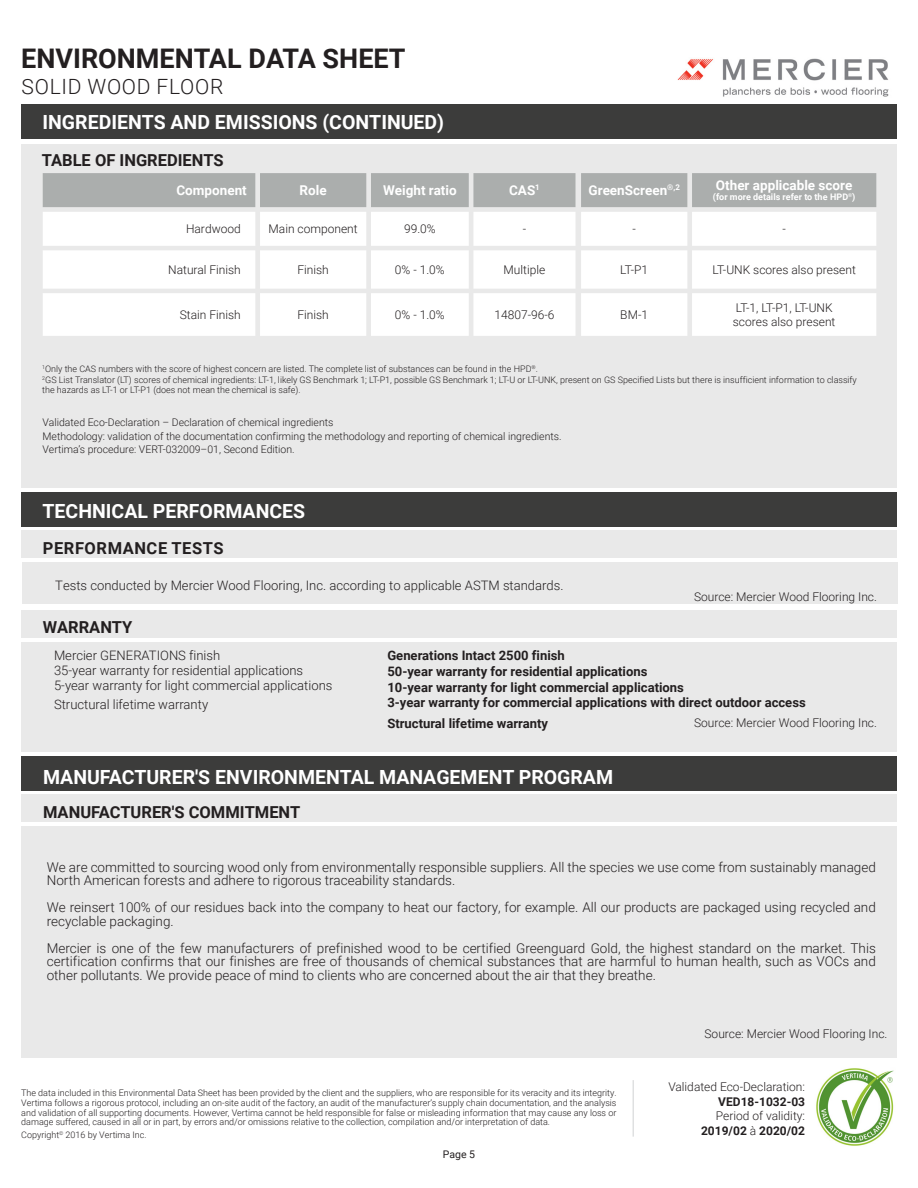
<style>
.page{position:relative;width:918px;height:1188px;background:#fff}
.page>*{position:absolute;margin:0;border:0;box-sizing:border-box;transform-origin:0 0}
.t1{font:700 27px "Roboto";color:#231f20}
.t2{font:300 21px "Roboto";letter-spacing:.035em;color:#231f20}
.t3{font:700 19.5px "Roboto";color:#fff}
.t4{font:700 16.5px "Roboto";color:#231f20}
.t5{font:700 16.5px "Roboto";letter-spacing:.035em;color:#231f20}
.t6{font:300 13.5px/13.5px "Roboto";color:#231f20}
.t7{font:700 13.5px "Roboto";color:#fff}
.t8{font:300 13.05px/15px "Roboto";color:#231f20}
.t9{font:700 13.05px/15.5px "Roboto";color:#231f20}
.t10{font:300 12px/14.4px "Roboto";color:#231f20;text-align:right}
.t11{font:700 12px "Roboto";color:#231f20}
.t12{font:300 10.5px/13.5px "Roboto";color:#231f20}
.t13{font:10.5px "Roboto";color:#231f20}
.t14{font:300 9px/9.8px "Roboto";color:#231f20;text-align:justify}
.t15{font:700 9px "Roboto";color:#fff}
.s1{font-weight:700}
</style>
<div class="page">
<hr style="left:633px;top:1080px;width:1px;height:57px;background:#d1d2d4">
<img style="left:816px;top:1068px;width:78px;height:78px">
<img style="left:677px;top:58px;width:212px;height:39px">
<div style="left:21px;top:144px;width:876px;height:344px;background:#e9e9e9"></div>
<div style="left:43px;top:173px;width:833px;height:34px;background:#abaead"></div>
<svg style="left:43px;top:212px;width:833px;height:124px;background:#fcfcfc"></svg>
<div style="left:21px;top:105px;width:876px;height:34px;background:#3c3c3b"></div>
<div style="left:22px;top:530px;width:875px;height:28px;background:#e9e9e9"></div>
<div style="left:22px;top:562px;width:876px;height:42px;background:#e9e9e9"></div>
<div style="left:22px;top:642px;width:875px;height:110px;background:#e9e9e9"></div>
<div style="left:22px;top:492px;width:875px;height:34px;background:#3c3c3b"></div>
<div style="left:22px;top:610px;width:875px;height:28px;background:#e9e9e9"></div>
<div style="left:22px;top:756px;width:875px;height:34px;background:#3c3c3b"></div>
<div style="left:22px;top:794px;width:875px;height:28px;background:#e9e9e9"></div>
<div style="left:22px;top:826px;width:875px;height:232px;background:#e9e9e9"></div>
<h1 class="t1" style="left:21px;top:40px;width:386px">ENVIRONMENTAL DATA SHEET</h1>
<h2 class="t2" style="left:22px;top:72px;width:203px">SOLID WOOD FLOOR</h2>
<h3 class="t3" style="left:43px;top:108px;width:403px">INGREDIENTS AND EMISSIONS (CONTINUED)</h3>
<h3 class="t4" style="left:42px;top:149px;width:183px">TABLE OF INGREDIENTS</h3>
<h3 class="t7" style="left:176px;top:181px;width:72px">Component</h3>
<h3 class="t7" style="left:300px;top:181px;width:29px">Role</h3>
<h3 class="t7" style="left:383px;top:181px;width:75px">Weight ratio</h3>
<h3 class="t7" style="left:509px;top:181px;width:32px">CAS<sup>1</sup></h3>
<h3 class="t7" style="left:589px;top:181px;width:93px">GreenScreen<sup>®,2</sup></h3>
<h3 class="t7" style="left:716px;top:175px;width:138px">Other applicable score</h3>
<p class="t15" style="left:713px;top:191px;width:144px">(for more details refer to the HPD<sup>®</sup>)</p>
<h3 class="t10" style="left:186px;top:221px;width:56px">Hardwood</h3>
<h3 class="t10" style="left:269px;top:221px;width:91px">Main component</h3>
<h3 class="t10" style="left:404px;top:221px;width:33px">99.0%</h3>
<h3 class="t10" style="left:523px;top:221px;width:5px">-</h3>
<h3 class="t10" style="left:633px;top:221px;width:5px">-</h3>
<h3 class="t10" style="left:782px;top:221px;width:5px">-</h3>
<h3 class="t10" style="left:168px;top:262px;width:74px">Natural Finish</h3>
<h3 class="t10" style="left:297px;top:262px;width:33px">Finish</h3>
<h3 class="t10" style="left:395px;top:262px;width:51px">0% - 1.0%</h3>
<h3 class="t10" style="left:504px;top:262px;width:43px">Multiple</h3>
<h3 class="t10" style="left:620px;top:262px;width:29px">LT-P1</h3>
<h3 class="t10" style="left:712px;top:262px;width:145px">LT-UNK scores also present</h3>
<h3 class="t10" style="left:180px;top:307px;width:62px">Stain Finish</h3>
<h3 class="t10" style="left:297px;top:307px;width:33px">Finish</h3>
<h3 class="t10" style="left:395px;top:307px;width:51px">0% - 1.0%</h3>
<h3 class="t10" style="left:494px;top:307px;width:62px">14807-96-6</h3>
<h3 class="t10" style="left:620px;top:307px;width:29px">BM-1</h3>
<h3 class="t10" style="left:733px;top:301px;width:104px;line-height:13.5px;text-align:left">LT-1, LT-P1, LT-UNK scores also present</h3>
<p class="t14" style="left:42px;top:364px;width:816px;line-height:10.5px;text-align:left"><sup>1</sup>Only the CAS numbers with the score of highest concern are listed. The complete list of substances can be found in the HPD<sup>®</sup>.<br><sup>2</sup>GS List Translator (LT) scores of chemical ingredients: LT-1, likely GS Benchmark 1; LT-P1, possible GS Benchmark 1; LT-U or LT-UNK, present on GS Specified Lists but there is insufficient information to classify the hazards as LT-1 or LT-P1 (does not mean the chemical is safe).</p>
<p class="t12" style="left:43px;top:415px;width:521px">Validated Eco-Declaration – Declaration of chemical ingredients<br>Methodology: validation of the documentation confirming the methodology and reporting of chemical ingredients.<br>Vertima’s procedure: VERT-032009–01, Second Edition.</p>
<h3 class="t3" style="left:43px;top:497px;width:264px">TECHNICAL PERFORMANCES</h3>
<h3 class="t5" style="left:43px;top:536px;width:182px">PERFORMANCE TESTS</h3>
<h3 class="t8" style="left:55px;top:577px;width:510px">Tests conducted by Mercier Wood Flooring, Inc. according to applicable ASTM standards.</h3>
<h3 class="t4" style="left:22px;top:615px;width:91px">WARRANTY</h3>
<h3 class="t10" style="left:694px;top:589px;width:184px">Source: Mercier Wood Flooring Inc.</h3>
<h3 class="t4" style="left:43px;top:616px;width:91px">WARRANTY</h3>
<h3 class="t8" style="left:54px;top:647px;width:280px">Mercier GENERATIONS finish<br>35-year warranty for residential applications<br>5-year warranty for light commercial applications</h3>
<h3 class="t8" style="left:54px;top:697px;width:156px">Structural lifetime warranty</h3>
<h3 class="t9" style="left:387px;top:648px;width:420px">Generations Intact 2500 finish<br>50-year warranty for residential applications<br>10-year warranty for light commercial applications<br>3-year warranty for commercial applications with direct outdoor access</h3>
<h3 class="t9" style="left:387px;top:715px;width:162px">Structural lifetime warranty</h3>
<h3 class="t10" style="left:694px;top:715px;width:184px">Source: Mercier Wood Flooring Inc.</h3>
<h3 class="t3" style="left:43px;top:763px;width:572px">MANUFACTURER'S ENVIRONMENTAL MANAGEMENT PROGRAM</h3>
<h3 class="t4" style="left:43px;top:801px;width:259px">MANUFACTURER'S COMMITMENT</h3>
<h3 class="t6" style="left:47px;top:860px;width:831px">We are committed to sourcing wood only from environmentally responsible suppliers. All the species we use come from sustainably managed<br>North American forests and adhere to rigorous traceability standards.</h3>
<h3 class="t6" style="left:47px;top:900px;width:831px">We reinsert 100% of our residues back into the company to heat our factory, for example. All our products are packaged using recycled and recyclable packaging.</h3>
<p class="t6" style="left:47px;top:941px;width:831px;text-align:justify">Mercier is one of the few manufacturers of prefinished wood to be certified Greenguard Gold, the highest standard on the market. This certification confirms that our finishes are free of thousands of chemical substances that are harmful to human health, such as VOCs and other pollutants. We provide peace of mind to clients who are concerned about the air that they breathe.</p>
<p class="t14" style="left:21px;top:1088px;width:597px">The data included in this Environmental Data Sheet has been provided by the client and the suppliers, who are responsible for its veracity and its integrity.<br>Vertima follows a rigorous protocol, including an on-site audit of the factory, an audit of the manufacturer’s supply chain documentation, and the analysis and validation of all supporting documents. However, Vertima cannot be held responsible for false or misleading information that may cause any loss or damage suffered, caused in all or in part, by errors and/or omissions relative to the collection, compilation and/or interpretation of data.</p>
<p class="t14" style="left:21px;top:1130px;width:127px">Copyright<sup>©</sup> 2016 by Vertima Inc.</p>
<p class="t13" style="left:443px;top:1147px;width:34px">Page 5</p>
<h3 class="t10" style="left:705px;top:1026px;width:184px">Source: Mercier Wood Flooring Inc.</h3>
<h3 class="t10" style="left:668px;top:1080px;width:138px">Validated Eco-Declaration:</h3>
<h3 class="t11" style="left:718px;top:1093px;width:88px">VED18-1032-03</h3>
<h3 class="t10" style="left:701px;top:1108px;width:106px">Period of validity:<br><span class="s1">2019/02</span> à <span class="s1">2020/02</span></h3>
</div>
